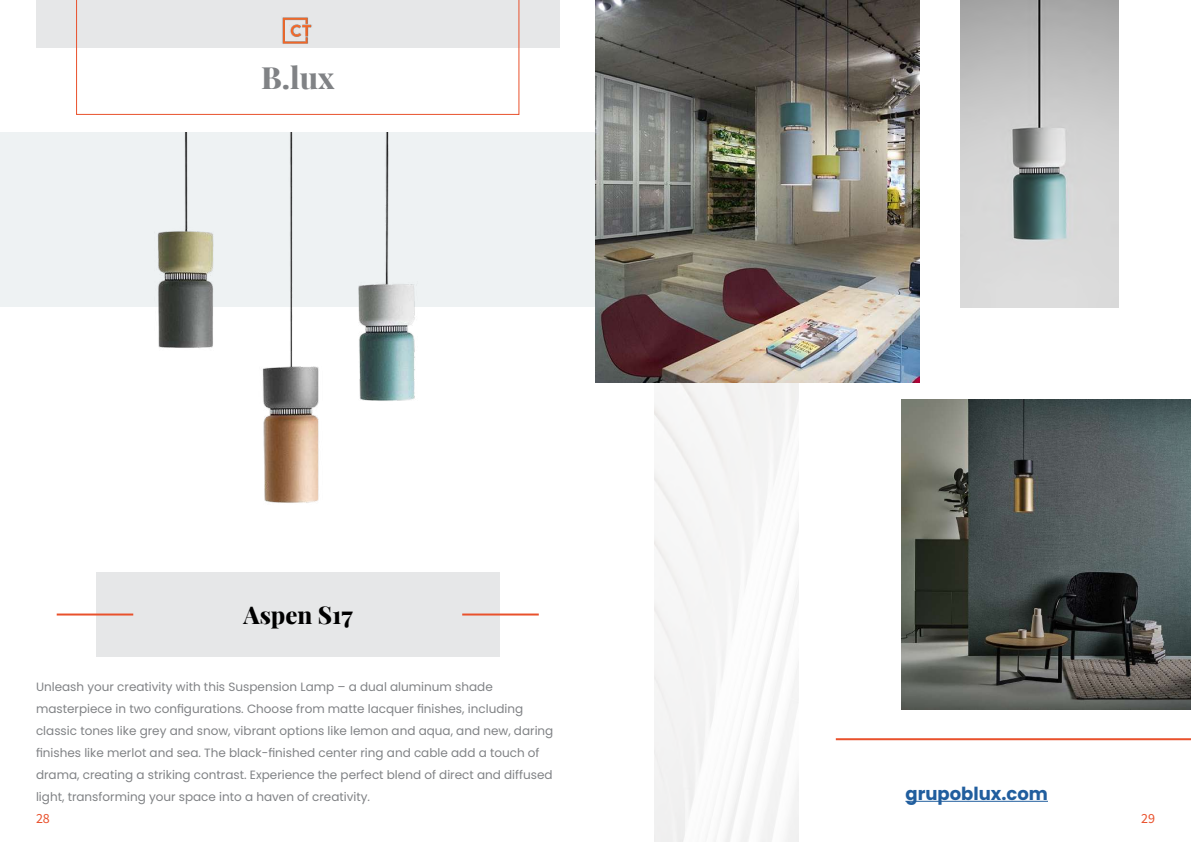
<style>
.page{position:relative;width:1191px;height:842px;background:#fff}
.page>*{position:absolute;margin:0;border:0;box-sizing:border-box;transform-origin:0 0}
.t1{font:800 30px "Playfair Display";color:#808285}
.t2{font:800 24px "Playfair Display";color:#000}
.t3{font:700 18px "Poppins";color:#215e9e}
.t4{font:14px "Source Sans Pro";color:#e9512c}
.t5{font:12px/22px "Poppins";color:#808285}
</style>
<div class="page">
<div style="left:36px;top:0;width:523px;height:48px;background:#e6e7e8"></div>
<svg style="left:76px;top:0;width:443px;height:115px"></svg>
<img style="left:282px;top:17px;width:32px;height:27px">
<div style="left:0;top:132px;width:595px;height:174px;background:#eef2f3"></div>
<div style="left:96px;top:572px;width:403px;height:85px;background:#e6e7e8"></div>
<hr style="left:57px;top:613px;width:76px;height:2px;background:#e9512c">
<hr style="left:462px;top:613px;width:77px;height:2px;background:#e9512c">
<hr style="left:905px;top:801px;width:143px;height:1px;background:#215e9e">
<hr style="left:836px;top:738px;width:355px;height:2px;background:#e9512c">
<img style="left:30px;top:132px;width:535px;height:371px">
<img style="left:901px;top:400px;width:290px;height:309px">
<img style="left:595px;top:0;width:324px;height:383px">
<img style="left:960px;top:0;width:158px;height:308px">
<h1 class="t1" style="left:261px;top:54px;width:75px">B.lux</h1>
<h2 class="t2" style="left:243px;top:596px;width:111px">Aspen S17</h2>
<p class="t5" style="left:36px;top:676px;width:519px">Unleash your creativity with this Suspension Lamp – a dual aluminum shade masterpiece in two configurations. Choose from matte lacquer finishes, including classic tones like grey and snow, vibrant options like lemon and aqua, and new, daring finishes like merlot and sea. The black-finished center ring and cable add a touch of drama, creating a striking contrast. Experience the perfect blend of direct and diffused light, transforming your space into a haven of creativity.</p>
<h3 class="t3" style="left:905px;top:783px;width:144px">grupoblux.com</h3>
<p class="t4" style="left:36px;top:809px;width:15px">28</p>
<p class="t4" style="left:1141px;top:809px;width:15px">29</p>
</div>
